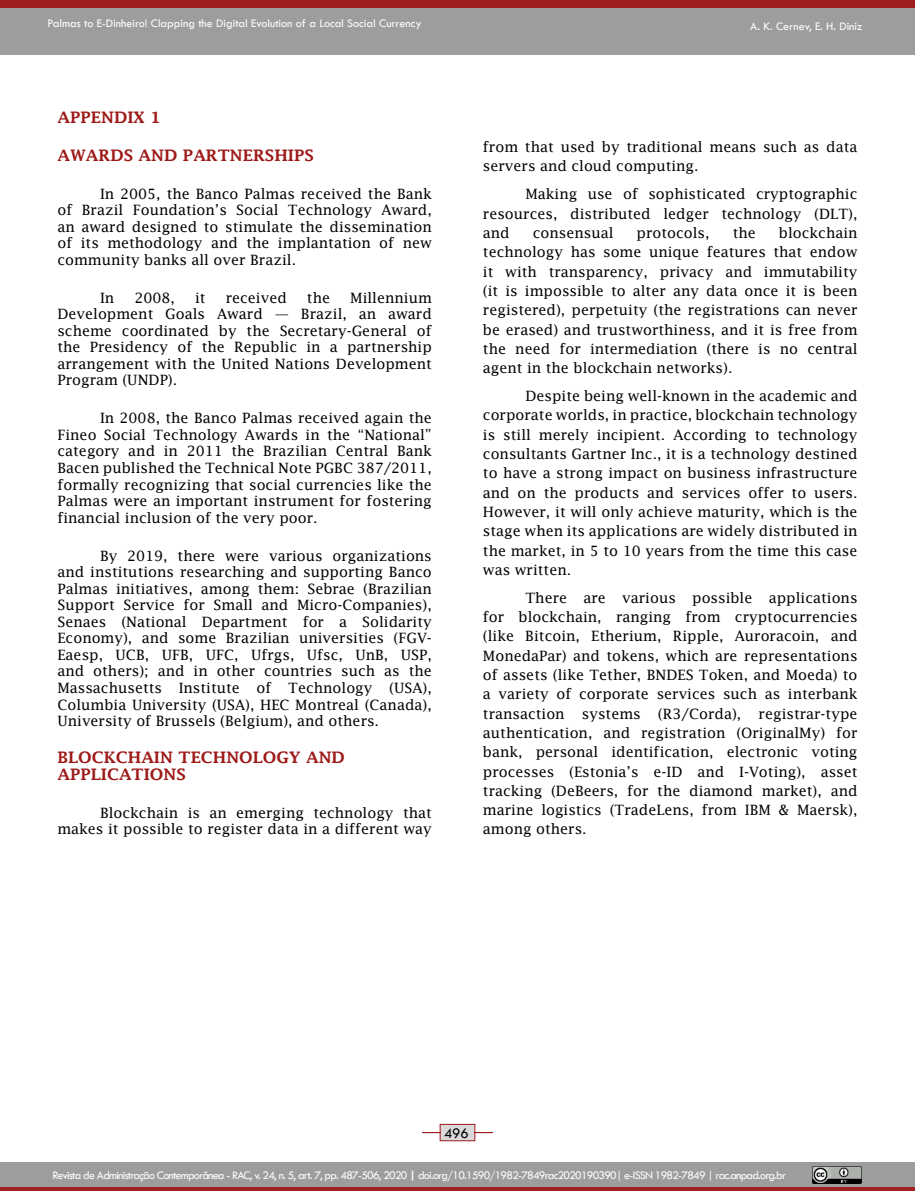
<style>
.page{position:relative;width:915px;height:1191px;background:#fff}
.page>*{position:absolute;margin:0;border:0;box-sizing:border-box;transform-origin:0 0}
.t1{font:600 15.9px/16.5px "Lucida Fax";color:#9d1a18;scale:1.04 1}
.t2{font:15px "Tw Cen";color:#000}
.t3{font:14.25px/19.4px "Lucida Fax";color:#000;text-align:justify}
.t4{font:12px "Tw Cen";letter-spacing:-.06em;color:#fff}
.t5{font:12px "Tw Cen";color:#fff}
.s1{font-weight:700}
</style>
<div class="page">
<svg style="left:422px;top:1123px;width:71px;height:18px"></svg>
<hr style="left:914px;top:0;width:1px;height:54px;background:#9d9d9c">
<div style="left:0;top:1162px;width:914px;height:25px;background:#9d9d9c"></div>
<hr style="left:0;top:1187px;width:914px;height:4px;background:#a0211f">
<img style="left:812px;top:1166px;width:48px;height:17px">
<div style="left:0;top:0;width:914px;height:54px;background:#9d9d9c"></div>
<div style="left:0;top:0;width:914px;height:7px;background:#9d1a18"></div>
<p class="t5" style="left:48px;top:16px;width:375px">Palmas to E-Dinheiro! Clapping the Digital Evolution of a Local Social Currency</p>
<p class="t5" style="left:750px;top:19px;width:114px">A. K. Cernev, E. H. Diniz</p>
<p class="t1" style="left:57px;top:109px;width:101px">APPENDIX 1</p>
<p class="t1" style="left:57px;top:147px;width:248px">AWARDS AND PARTNERSHIPS</p>
<p class="t3" style="left:57px;top:185px;width:376px;line-height:16.5px;text-indent:43px">In 2005, the Banco Palmas received the Bank of Brazil Foundation’s Social Technology Award, an award designed to stimulate the dissemination of its methodology and the implantation of new community banks all over Brazil.</p>
<p class="t3" style="left:100px;top:288px;width:16px">In</p>
<p class="t3" style="left:134px;top:288px;width:42px">2008,</p>
<p class="t3" style="left:195px;top:288px;width:12px">it</p>
<p class="t3" style="left:225px;top:288px;width:63px">received</p>
<p class="t3" style="left:307px;top:288px;width:25px">the</p>
<p class="t3" style="left:57px;top:289px;width:376px;line-height:16.5px;text-indent:292px">Millennium Development Goals Award — Brazil, an award scheme coordinated by the Secretary-General of the Presidency of the Republic in a partnership arrangement with the United Nations Development Program (UNDP).</p>
<p class="t3" style="left:57px;top:410px;width:376px;line-height:16.5px;text-indent:43px">In 2008, the Banco Palmas received again the Fineo Social Technology Awards in the “National” category and in 2011 the Brazilian Central Bank Bacen published the Technical Note PGBC 387/2011, formally recognizing that social currencies like the Palmas were an important instrument for fostering financial inclusion of the very poor.</p>
<p class="t3" style="left:57px;top:547px;width:376px;line-height:16.5px;text-indent:43px">By 2019, there were various organizations and institutions researching and supporting Banco Palmas initiatives, among them: Sebrae (Brazilian Support Service for Small and Micro-Companies), Senaes (National Department for a Solidarity Economy), and some Brazilian universities (FGV-Eaesp, UCB, UFB, UFC, Ufrgs, Ufsc, UnB, USP, and others); and in other countries such as the Massachusetts Institute of Technology (USA), Columbia University (USA), HEC Montreal (Canada), University of Brussels (Belgium), and others.</p>
<p class="t1" style="left:57px;top:749px;width:278px">BLOCKCHAIN TECHNOLOGY AND<br>APPLICATIONS</p>
<p class="t3" style="left:57px;top:804px;width:376px;line-height:16.5px;text-align:right">Blockchain is an emerging technology that makes it possible to register data in a different way</p>
<p class="t3" style="left:483px;top:137px;width:376px">from that used by traditional means such as data servers and cloud computing.</p>
<p class="t3" style="left:483px;top:184px;width:376px;text-indent:43px">Making use of sophisticated cryptographic resources, distributed ledger technology (DLT), and</p>
<p class="t3" style="left:483px;top:223px;width:376px;text-indent:296px">blockchain technology has some unique features that endow it with transparency, privacy and immutability (it is impossible to alter any data once it is been registered), perpetuity (the registrations can never be erased) and trustworthiness, and it is free from the need for intermediation (there is no central agent in the blockchain networks).</p>
<p class="t3" style="left:483px;top:386px;width:376px;text-indent:43px">Despite being well-known in the academic and corporate worlds, in practice, blockchain technology is still merely incipient. According to technology consultants Gartner Inc., it is a technology destined to have a strong impact on business infrastructure and on the products and services offer to users.<br>However, it will only achieve maturity, which is the stage when its applications are widely distributed in the market, in 5 to 10 years from the time this case was written.</p>
<p class="t3" style="left:483px;top:588px;width:376px;text-indent:43px">There are various possible applications for blockchain, ranging from cryptocurrencies (like Bitcoin, Etherium, Ripple, Auroracoin, and MonedaPar) and tokens, which are representations of assets (like Tether, BNDES Token, and Moeda) to a variety of corporate services such as interbank transaction systems (R3/Corda), registrar-type authentication, and registration (OriginalMy) for bank, personal identification, electronic voting processes (Estonia’s e-ID and I-Voting), asset tracking (DeBeers, for the diamond market), and marine logistics (TradeLens, from IBM &amp; Maersk), among others.</p>
<p class="t3" style="left:532px;top:223px;width:82px">consensual</p>
<p class="t3" style="left:636px;top:223px;width:75px">protocols,</p>
<p class="t3" style="left:732px;top:223px;width:25px">the</p>
<p class="t2" style="left:444px;top:1124px;width:26px">496</p>
<p class="t4" style="left:53px;top:1167px;width:734px">Revista de Administração Contemporânea - RAC, v. 24, n. 5, art. 7, pp. 487-506, 2020 <span class="s1">|</span> doi.org/10.1590/1982-7849rac2020190390| e-ISSN 1982-7849 | rac.anpad.org.br</p>
</div>
